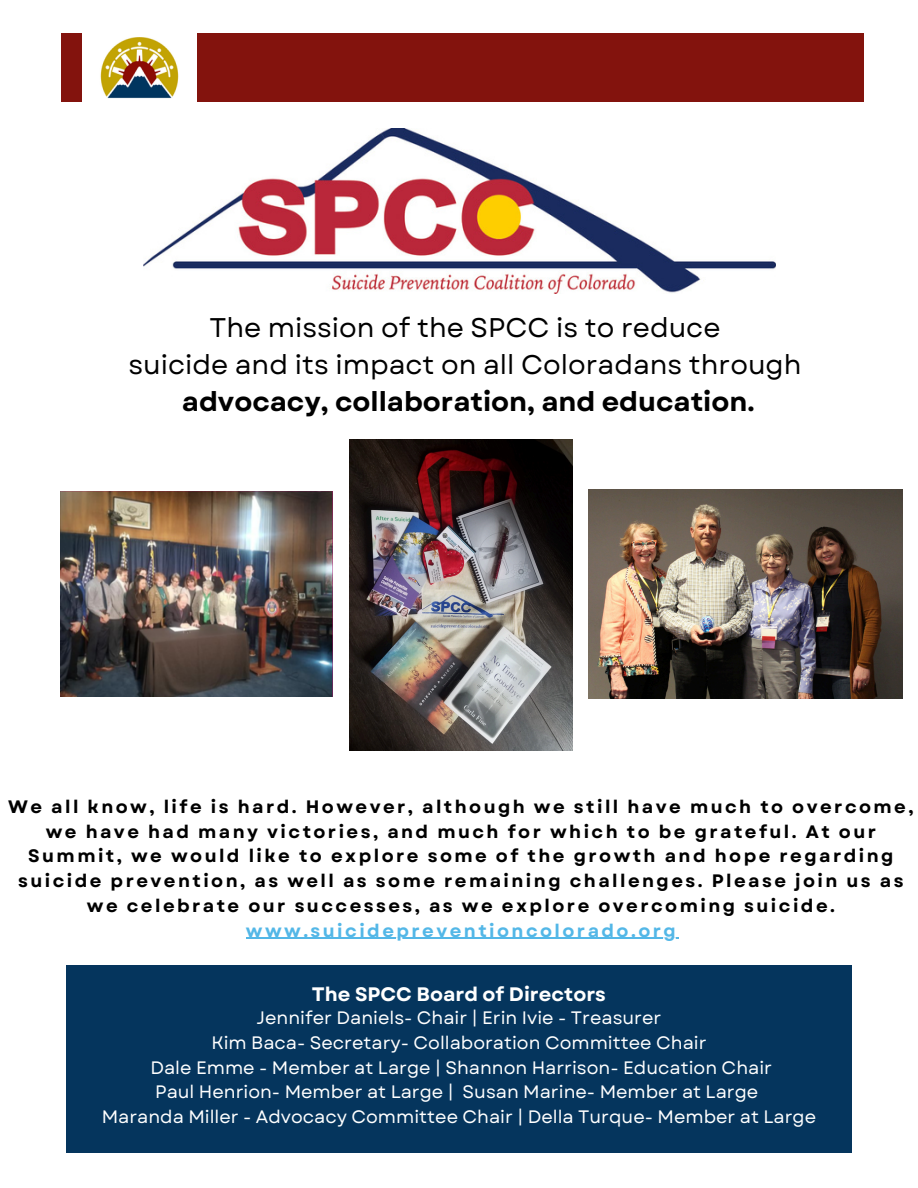
<style>
.page{position:relative;width:918px;height:1188px;background:#fff}
.page>*{position:absolute;margin:0;border:0;box-sizing:border-box;transform-origin:0 0}
.t1{font:27px/37.2px "Garet";color:#000;text-align:center}
.t2{font:700 19.5px "Garet";color:#fff}
.t3{font:700 18px/24.8px "Garet";letter-spacing:.135em;color:#000;text-align:center}
.t4{font:18px "Garet";color:#fff}
.t5{font:700 18px "Garet";letter-spacing:.135em;color:#53b7e7}
.s1{font-weight:700}
</style>
<div class="page">
<div style="left:711px;top:33px;width:153px;height:68px;background:#83130d"></div>
<div style="left:61px;top:33px;width:741px;height:68px;background:#83130d"></div>
<div style="left:83px;top:28px;width:114px;height:81px;background:#fff"></div>
<img style="left:100px;top:38px;width:79px;height:60px">
<img style="left:143px;top:129px;width:632px;height:164px">
<div style="left:66px;top:965px;width:786px;height:188px;background:#05355d"></div>
<img style="left:61px;top:492px;width:272px;height:204px">
<img style="left:349px;top:439px;width:224px;height:312px">
<img style="left:588px;top:489px;width:314px;height:209px">
<hr style="left:246px;top:938px;width:432px;height:1px;background:#53b7e7">
<p class="t1" style="left:128px;top:309px;width:675px">The mission of the SPCC is to reduce<br>suicide and its impact on all Coloradans through <span class="s1">advocacy, collaboration, and education.</span></p>
<p class="t3" style="left:8px;top:794px;width:907px">We all know, life is hard. However, although we still have much to overcome, we have had many victories, and much for which to be grateful. At our Summit, we would like to explore some of the growth and hope regarding suicide prevention, as well as some remaining challenges. Please join us as we celebrate our successes, as we explore overcoming suicide.</p>
<p class="t5" style="left:246px;top:917px;width:431px">www.suicidepreventioncolorado.org</p>
<h2 class="t2" style="left:312px;top:980px;width:295px">The SPCC Board of Directors</h2>
<p class="t4" style="left:257px;top:1005px;width:406px">Jennifer Daniels- Chair | Erin Ivie - Treasurer</p>
<p class="t4" style="left:211px;top:1030px;width:497px">Kim Baca- Secretary- Collaboration Committee Chair</p>
<p class="t4" style="left:150px;top:1054px;width:623px">Dale Emme - Member at Large | Shannon Harrison- Education Chair</p>
<h3 class="t4" style="left:155px;top:1079px;width:605px">Paul Henrion- Member at Large | Susan Marine- Member at Large</h3>
<p class="t4" style="left:102px;top:1104px;width:716px">Maranda Miller - Advocacy Committee Chair | Della Turque- Member at Large</p>
</div>
